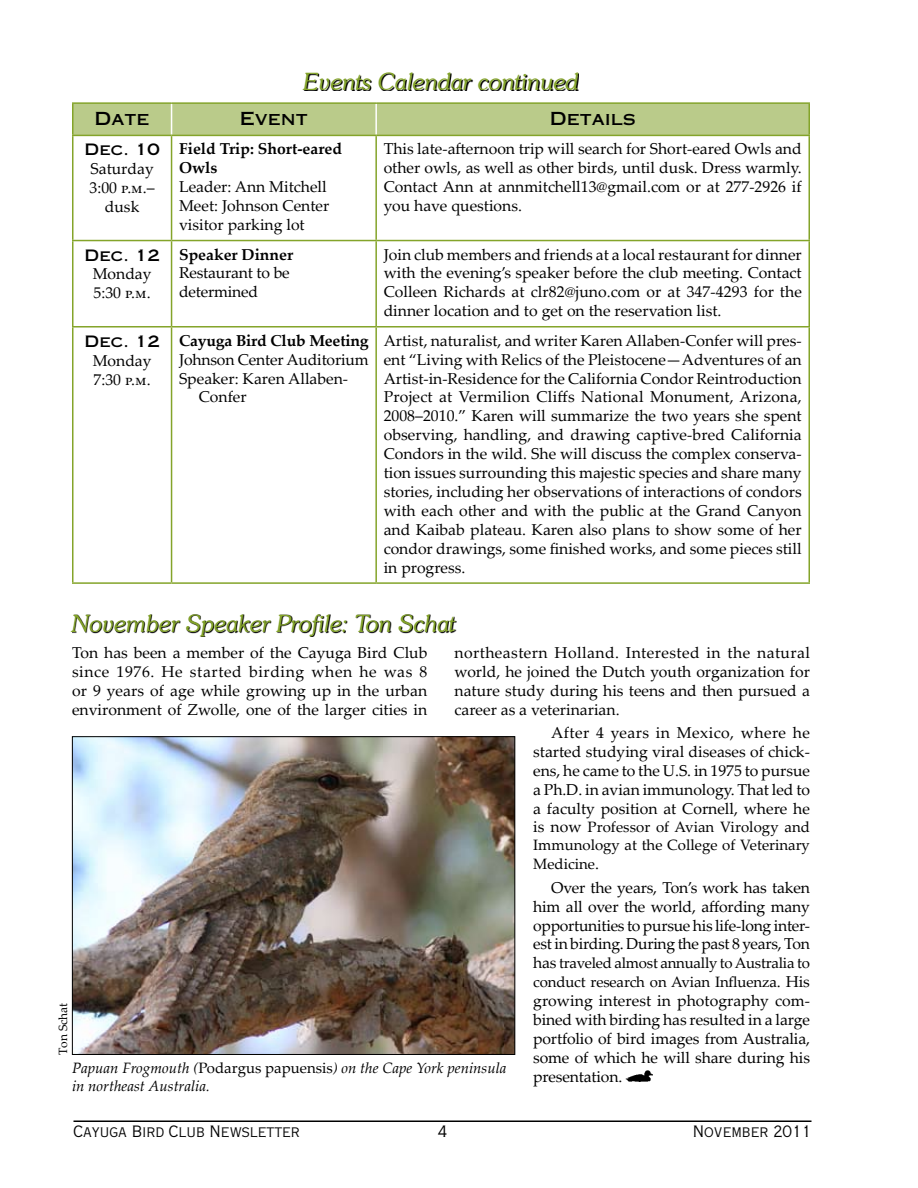
<style>
.page{position:relative;width:918px;height:1188px;background:#fff}
.page>*{position:absolute;margin:0;border:0;box-sizing:border-box;transform-origin:0 0}
.t1{font:italic 300 24px "Souvenir IT Cby BT";color:#84a42a}
.t2{font:18px "Copperplate Thirty One AB";color:#000}
.t3{font:15.75px/18.9px "Palatino Linotype";color:#000;text-align:justify}
.t4{font:700 15.75px/18.9px "Palatino Linotype";color:#000}
.t5{font:15.75px "Copperplate Twenty Nine AB";color:#000}
.t6{font:15.75px "Copperplate Thirty One AB";color:#000}
.t7{font:15px/18.5px "Palatino Linotype";letter-spacing:-.01em;color:#000;text-align:justify}
.t8{font:italic 15px/18px "Palatino Linotype";color:#000}
.t9{font:12px "Palatino Linotype";color:#000}
.s1{font-size:15.75px}
.s2{font-style:normal}
</style>
<div class="page">
<hr style="left:74px;top:1120px;width:738px;height:2px;background:#000">
<div style="left:74px;top:104px;width:734px;height:31px;background:#bacb8a"></div>
<hr style="left:171px;top:328px;width:1px;height:254px;background:#84a42a">
<hr style="left:375px;top:328px;width:2px;height:254px;background:#84a42a">
<hr style="left:72px;top:582px;width:100px;height:2px;background:#84a42a">
<hr style="left:172px;top:582px;width:204px;height:2px;background:#84a42a">
<hr style="left:376px;top:582px;width:434px;height:2px;background:#84a42a">
<hr style="left:171px;top:136px;width:1px;height:104px;background:#84a42a">
<hr style="left:375px;top:136px;width:2px;height:104px;background:#84a42a">
<hr style="left:72px;top:240px;width:100px;height:1px;background:#84a42a">
<hr style="left:172px;top:240px;width:204px;height:1px;background:#84a42a">
<hr style="left:171px;top:241px;width:1px;height:85px;background:#84a42a">
<hr style="left:376px;top:240px;width:434px;height:1px;background:#84a42a">
<hr style="left:375px;top:241px;width:2px;height:85px;background:#84a42a">
<hr style="left:72px;top:326px;width:100px;height:2px;background:#84a42a">
<hr style="left:172px;top:326px;width:204px;height:2px;background:#84a42a">
<hr style="left:376px;top:326px;width:434px;height:2px;background:#84a42a">
<hr style="left:171px;top:104px;width:1px;height:31px;background:#fff">
<hr style="left:375px;top:104px;width:2px;height:31px;background:#fff">
<hr style="left:72px;top:102px;width:100px;height:2px;background:#84a42a">
<hr style="left:72px;top:104px;width:2px;height:31px;background:#84a42a">
<hr style="left:172px;top:102px;width:204px;height:2px;background:#84a42a">
<hr style="left:376px;top:102px;width:434px;height:2px;background:#84a42a">
<hr style="left:808px;top:104px;width:2px;height:31px;background:#84a42a">
<hr style="left:72px;top:135px;width:100px;height:1px;background:#84a42a">
<hr style="left:172px;top:135px;width:204px;height:1px;background:#84a42a">
<hr style="left:376px;top:135px;width:434px;height:1px;background:#84a42a">
<hr style="left:72px;top:136px;width:2px;height:104px;background:#84a42a">
<hr style="left:808px;top:136px;width:2px;height:104px;background:#84a42a">
<hr style="left:72px;top:241px;width:2px;height:85px;background:#84a42a">
<hr style="left:808px;top:241px;width:2px;height:85px;background:#84a42a">
<hr style="left:72px;top:328px;width:2px;height:254px;background:#84a42a">
<hr style="left:808px;top:328px;width:2px;height:254px;background:#84a42a">
<svg style="left:304px;top:73px;width:275px;height:18px"></svg>
<svg style="left:72px;top:615px;width:385px;height:22px"></svg>
<img style="left:626px;top:1071px;width:27px;height:11px">
<img style="left:74px;top:738px;width:439px;height:315px">
<div style="left:72px;top:736px;width:443px;height:319px;border:1px solid #000"></div>
<h1 class="t1" style="left:304px;top:67px;width:276px">Events Calendar continued</h1>
<p class="t2" style="left:95px;top:108px;width:56px">Date</p>
<p class="t2" style="left:240px;top:108px;width:69px">Event</p>
<p class="t2" style="left:550px;top:108px;width:87px">Details</p>
<p class="t6" style="left:85px;top:140px;width:77px">Dec. 10</p>
<p class="t3" style="left:90px;top:159px;width:67px;text-align:center">Saturday<br>3:00 p.m.– dusk</p>
<p class="t3" style="left:384px;top:139px;width:420px">This late-afternoon trip will search for Short-eared Owls and other owls, as well as other birds, until dusk. Dress warmly.<br>Contact Ann at annmitchell13@gmail.com or at 277-2926 if you have questions.</p>
<p class="t4" style="left:179px;top:139px;width:164px">Field Trip: Short-eared<br>Owls</p>
<p class="t3" style="left:179px;top:177px;width:152px;text-align:left">Leader: Ann Mitchell<br>Meet: Johnson Center visitor parking lot</p>
<p class="t6" style="left:85px;top:245px;width:77px">Dec. 12</p>
<p class="t3" style="left:93px;top:264px;width:60px">Monday<br>5:30 p.m.</p>
<p class="t6" style="left:85px;top:332px;width:77px">Dec. 12</p>
<p class="t3" style="left:93px;top:350px;width:60px">Monday<br>7:30 p.m.</p>
<p class="t4" style="left:179px;top:244px;width:116px">Speaker Dinner</p>
<p class="t3" style="left:179px;top:263px;width:112px">Restaurant to be determined</p>
<p class="t4" style="left:179px;top:330px;width:191px">Cayuga Bird Club Meeting</p>
<p class="t3" style="left:179px;top:349px;width:191px">Johnson Center Auditorium</p>
<p class="t3" style="left:179px;top:368px;width:171px">Speaker: Karen Allaben-</p>
<p class="t3" style="left:199px;top:387px;width:49px">Confer</p>
<p class="t3" style="left:384px;top:244px;width:420px">Join club members and friends at a local restaurant for dinner with the evening’s speaker before the club meeting. Contact Colleen Richards at clr82@juno.com or at 347-4293 for the dinner location and to get on the reservation list.</p>
<p class="t3" style="left:384px;top:330px;width:420px">Artist, naturalist, and writer Karen Allaben-Confer will pres&shy;ent “Living with Relics of the Pleistocene—Adventures of an Artist-in-Residence for the California Condor Reintroduction Project at Vermilion Cliffs National Monument, Arizona, 2008–2010.” Karen will summarize the two years she spent observing, handling, and drawing captive-bred California Condors in the wild. She will discuss the complex conserva&shy;tion issues surrounding this majestic species and share many stories, including her observations of interactions of condors with each other and with the public at the Grand Canyon and Kaibab plateau. Karen also plans to show some of her condor drawings, some finished works, and some pieces still in progress.</p>
<h1 class="t1" style="left:72px;top:608px;width:385px">November Speaker Profile: Ton Schat</h1>
<p class="t3" style="left:72px;top:642px;width:357px">Ton has been a member of the Cayuga Bird Club since 1976. He started birding when he was 8 or 9 years of age while growing up in the urban environment of Zwolle, one of the larger cities in</p>
<p class="t3" style="left:455px;top:642px;width:357px">northeastern Holland. Interested in the natural world, he joined the Dutch youth organization for nature study during his teens and then pursued a career as a veterinarian.</p>
<p class="t3" style="left:533px;top:722px;width:278px;text-indent:18px">After 4 years in Mexico, where he started studying viral diseases of chick&shy;ens, he came to the U.S. in 1975 to pursue a Ph.D. in avian immunology. That led to a faculty position at Cornell, where he</p>
<p class="t7" style="left:533px;top:818px;width:278px"><span class="s1">is now</span> Professor of Avian Virology and Immunology at the College of Veterinary Medicine<span class="s1">.</span></p>
<p class="t3" style="left:533px;top:877px;width:278px;text-indent:18px">Over the years, Ton’s work has taken him all over the world, affording many opportunities to pursue his life-long inter&shy;est in birding. During the past 8 years, Ton</p>
<p class="t7" style="left:533px;top:953px;width:278px;line-height:18.9px"><span class="s1">has</span> traveled almost annually to Australia to conduct research on Avian Influenza<span class="s1">. His</span></p>
<p class="t3" style="left:533px;top:991px;width:278px">growing interest in photography com&shy;bined with birding has resulted in a large portfolio of bird images from Australia, some of which he will share during his presentation.</p>
<p class="t9" style="left:55px;top:1054px;width:53px;rotate:-90deg">Ton Schat</p>
<p class="t8" style="left:72px;top:1058px;width:436px">Papuan Frogmouth (<span class="s2">Podargus papuensis</span>) on the Cape York peninsula in northeast Australia.</p>
<p class="t5" style="left:74px;top:1122px;width:228px">Cayuga Bird Club Newsletter</p>
<p class="t5" style="left:438px;top:1122px;width:11px">4</p>
<p class="t5" style="left:693px;top:1122px;width:120px">November 2011</p>
</div>
